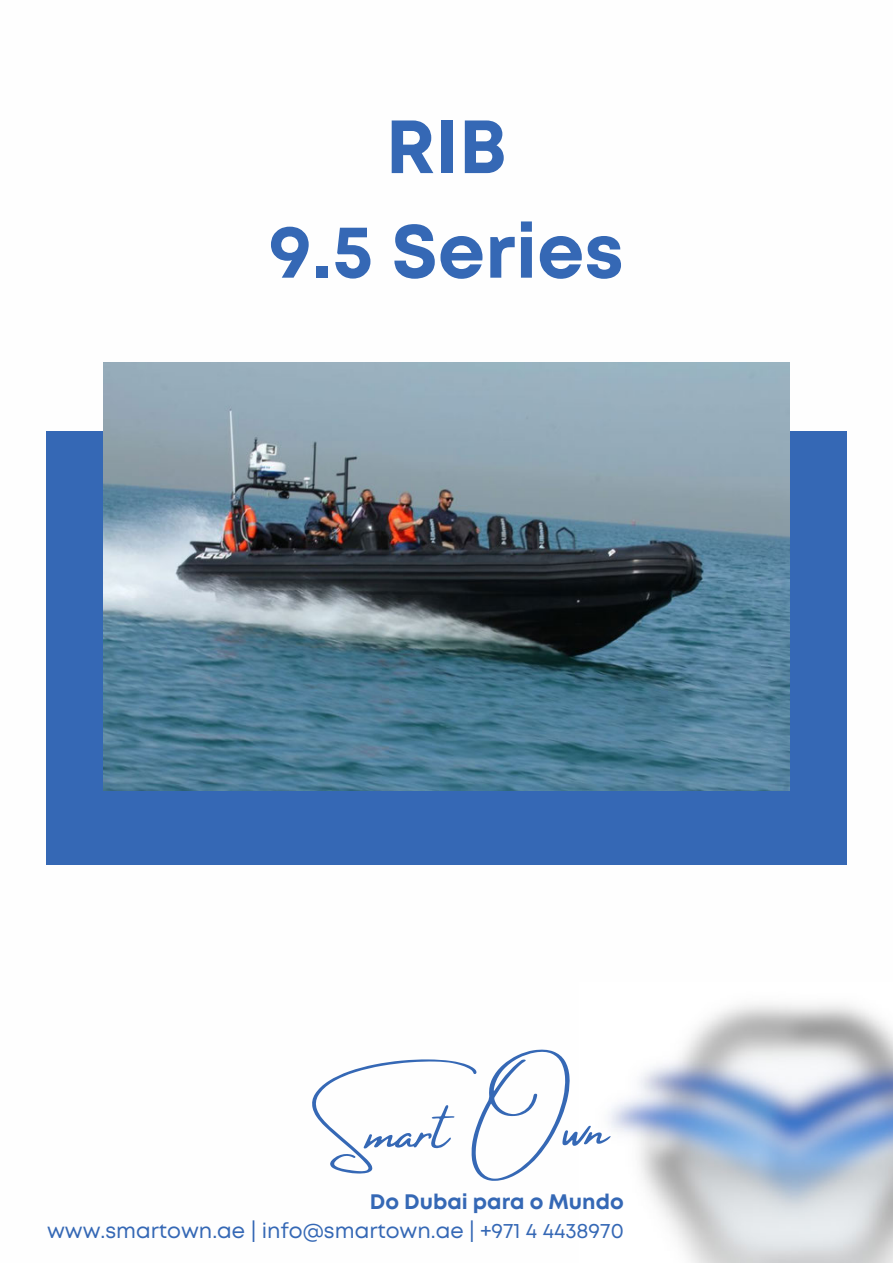
<style>
.page{position:relative;width:893px;height:1264px;background:#fff}
.page>*{position:absolute;margin:0;border:0;box-sizing:border-box;transform-origin:0 0}
.t1{font:700 75.15px "Mont";color:#3568b5}
.t2{font:60px "Amsterdam Four";color:#3568b5}
.t3{font:21px/29.2px "Mont";color:#3568b5;text-align:right}
.s1{font-weight:700}
</style>
<div class="page">
<img style="left:609px;top:1004px;width:283px;height:258px">
<div style="left:46px;top:432px;width:800px;height:433px;background:#3568b5"></div>
<img style="left:103px;top:362px;width:686px;height:428px">
<p class="t1" style="left:385px;top:119px;width:123px">RIB</p>
<p class="t1" style="left:269px;top:223px;width:356px">9.5 Series</p>
<p class="t2" style="left:323px;top:1099px;width:286px;rotate:-1deg">Smart Own</p>
<p class="t3" style="left:47px;top:1188px;width:578px"><span class="s1">Do Dubai para o Mundo<br></span>www.smartown.ae | info@smartown.ae | +971 4 4438970</p>
</div>
